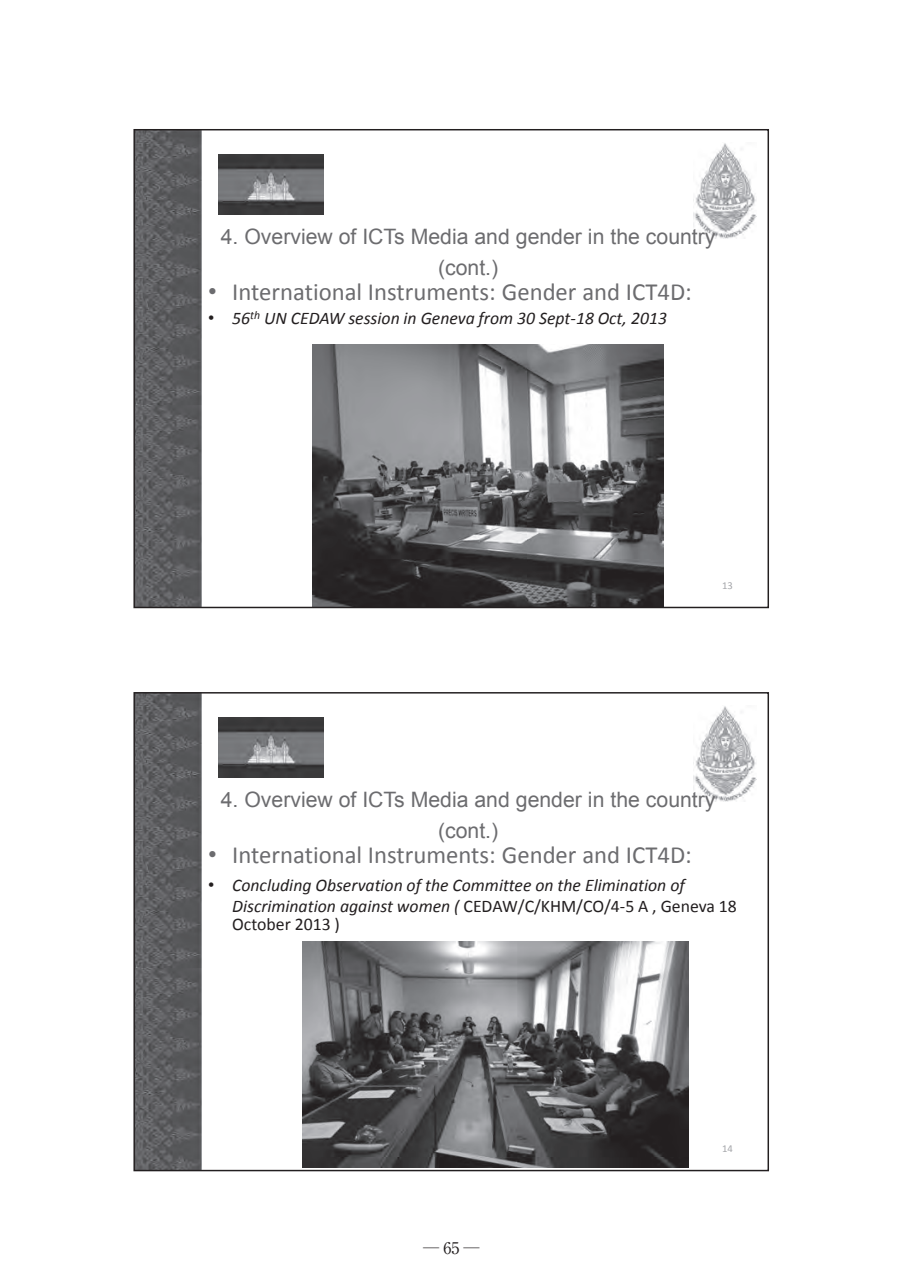
<style>
.page{position:relative;width:903px;height:1275px;background:#fff}
.page>*{position:absolute;margin:0;border:0;box-sizing:border-box;transform-origin:0 0}
.t1{font:24.68px "Calibri";color:#6c6c6f}
.t2{font:21.18px/30.8px "Arial";color:#6c6c6f;text-align:center}
.t3{font:italic 17.68px/21.2px "Calibri";color:#231f20}
.t4{font:17.68px "Calibri";color:#231f20}
.t5{font:16.1px "Ryumin Pro";color:#231f20}
.t6{font:10.67px "Calibri";color:#a4a5a9}
.s1{font-family:"Arial"}
.s2{font-family:"Arial";font-style:normal}
.s3{font-style:normal}
</style>
<div class="page">
<img style="left:693px;top:143px;width:63px;height:95px">
<img style="left:135px;top:131px;width:67px;height:475px">
<img style="left:219px;top:155px;width:104px;height:59px">
<img style="left:312px;top:344px;width:351px;height:262px">
<img style="left:693px;top:706px;width:63px;height:95px">
<img style="left:135px;top:694px;width:67px;height:475px">
<img style="left:219px;top:718px;width:104px;height:59px">
<img style="left:302px;top:941px;width:386px;height:226px">
<p class="t2" style="left:221px;top:221px;width:496px">4. Overview of ICTs Media and gender in the country (cont.)</p>
<p class="t1" style="left:208px;top:276px;width:485px"><span class="s1">•</span> International Instruments: Gender and ICT4D:</p>
<p class="t3" style="left:208px;top:307px;width:460px"><span class="s2">•</span> 56<sup>th</sup> UN CEDAW session in Geneva from 30 Sept-18 Oct, 2013</p>
<p class="t6" style="left:722px;top:579px;width:12px">13</p>
<p class="t2" style="left:221px;top:784px;width:496px">4. Overview of ICTs Media and gender in the country (cont.)</p>
<p class="t1" style="left:208px;top:839px;width:485px"><span class="s1">•</span> International Instruments: Gender and ICT4D:</p>
<p class="t3" style="left:232px;top:873px;width:506px;text-indent:-24px"><span class="s2">•</span> Concluding Observation of the Committee on the Elimination of<br>Discrimination against women ( <span class="s3">CEDAW/C/KHM/CO/4-5 A , Geneva 18</span></p>
<p class="t4" style="left:232px;top:912px;width:109px">October 2013 )</p>
<p class="t5" style="left:423px;top:1236px;width:58px">─65─</p>
<p class="t6" style="left:722px;top:1142px;width:12px">14</p>
</div>
